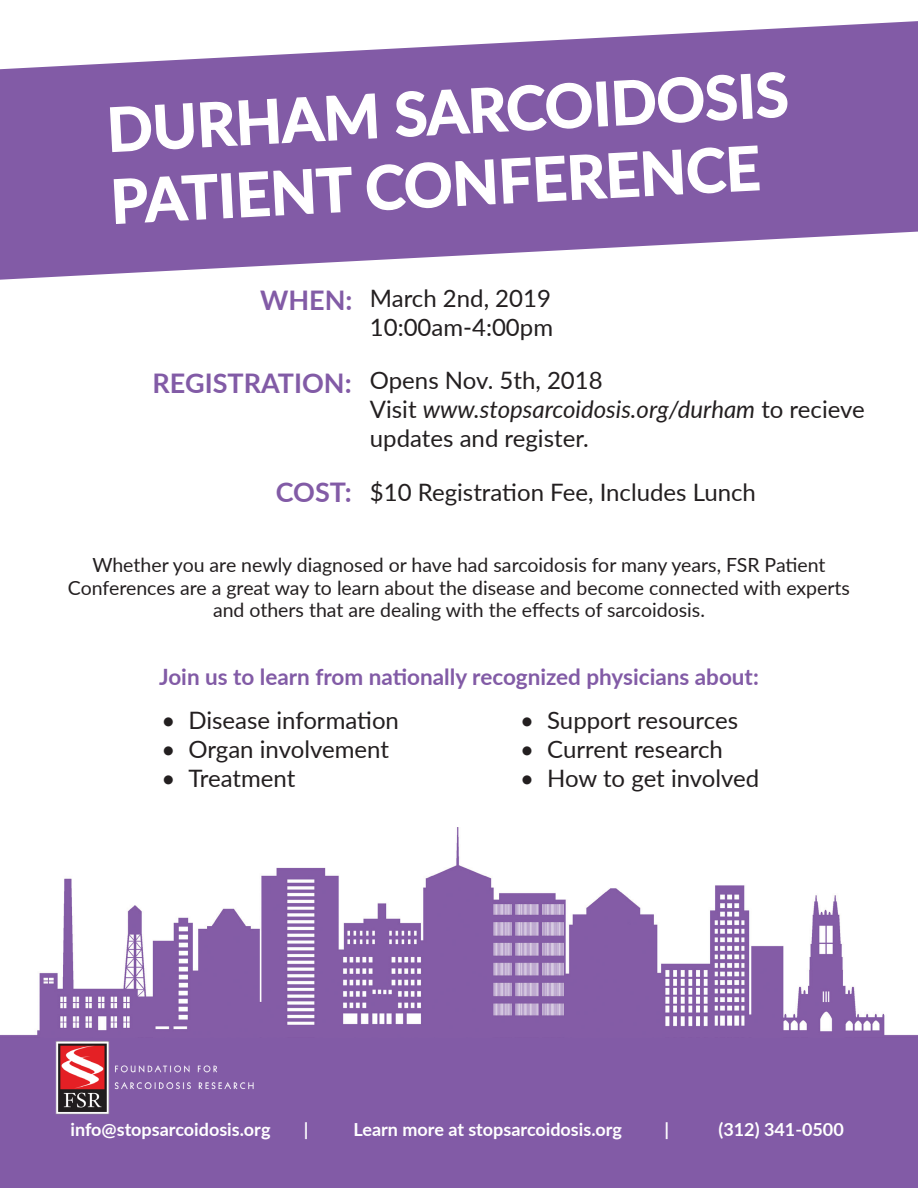
<style>
.page{position:relative;width:918px;height:1188px;background:#fff}
.page>*{position:absolute;margin:0;border:0;box-sizing:border-box;transform-origin:0 0}
.t1{font:700 60px/72px "Lato";color:#fff}
.t2{font:700 27px "Lato";color:#825ba6}
.t3{font:24px/28.8px "Lato";color:#231f20;text-align:right}
.t4{font:700 22.5px "Lato";color:#825ba6}
.t5{font:19.5px/22.5px "Lato";color:#231f20;text-align:center}
.t6{font:700 18px "Lato";color:#fff}
.s1{font-weight:700;font-size:27px;color:#825ba6}
.s2{font-style:italic}
</style>
<div class="page">
<div style="left:0;top:1036px;width:918px;height:152px;background:#825ba6"></div>
<svg style="left:0;top:21px;width:918px;height:259px;fill:#825ba6"></svg>
<svg style="left:109px;top:71px;width:679px;height:154px;background:#8f6caf"></svg>
<img style="left:55px;top:1041px;width:199px;height:74px">
<img style="left:0;top:828px;width:918px;height:208px">
<h1 class="t1" style="left:105px;top:98px;width:684px;rotate:-3deg">DURHAM SARCOIDOSIS<br>PATIENT CONFERENCE</h1>
<p class="t3" style="left:260px;top:286px;width:294px"><span class="s1">WHEN:</span> March 2nd, 2019<br>10:00am-4:00pm</p>
<p class="t2" style="left:153px;top:372px;width:201px">REGISTRATION:</p>
<p class="t2" style="left:276px;top:481px;width:77px">COST:</p>
<p class="t3" style="left:370px;top:365px;width:497px;text-align:left">Opens Nov. 5th, 2018<br>Visit <span class="s2">www.stopsarcoidosis.org/durham</span> to recieve updates and register.</p>
<p class="t3" style="left:370px;top:477px;width:388px">$10 Registration Fee, Includes Lunch</p>
<p class="t5" style="left:68px;top:553px;width:784px">Whether you are newly diagnosed or have had sarcoidosis for many years, FSR Patient<br>Conferences are a great way to learn about the disease and become connected with experts and others that are dealing with the effects of sarcoidosis.</p>
<p class="t4" style="left:159px;top:660px;width:601px">Join us to learn from nationally recognized physicians about:</p>
<p class="t3" style="left:161px;top:708px;width:239px">• Disease information</p>
<p class="t3" style="left:161px;top:737px;width:229px">• Organ involvement</p>
<p class="t3" style="left:161px;top:765px;width:136px">• Treatment</p>
<p class="t3" style="left:520px;top:708px;width:220px">• Support resources</p>
<p class="t3" style="left:520px;top:737px;width:204px">• Current research</p>
<p class="t3" style="left:520px;top:765px;width:241px">• How to get involved</p>
<p class="t6" style="left:70px;top:1122px;width:202px">info@stopsarcoidosis.org</p>
<p class="t6" style="left:304px;top:1122px;width:6px">|</p>
<p class="t6" style="left:354px;top:1122px;width:270px">Learn more at stopsarcoidosis.org</p>
<p class="t6" style="left:665px;top:1122px;width:6px">|</p>
<p class="t6" style="left:719px;top:1122px;width:127px">(312) 341-0500</p>
</div>
